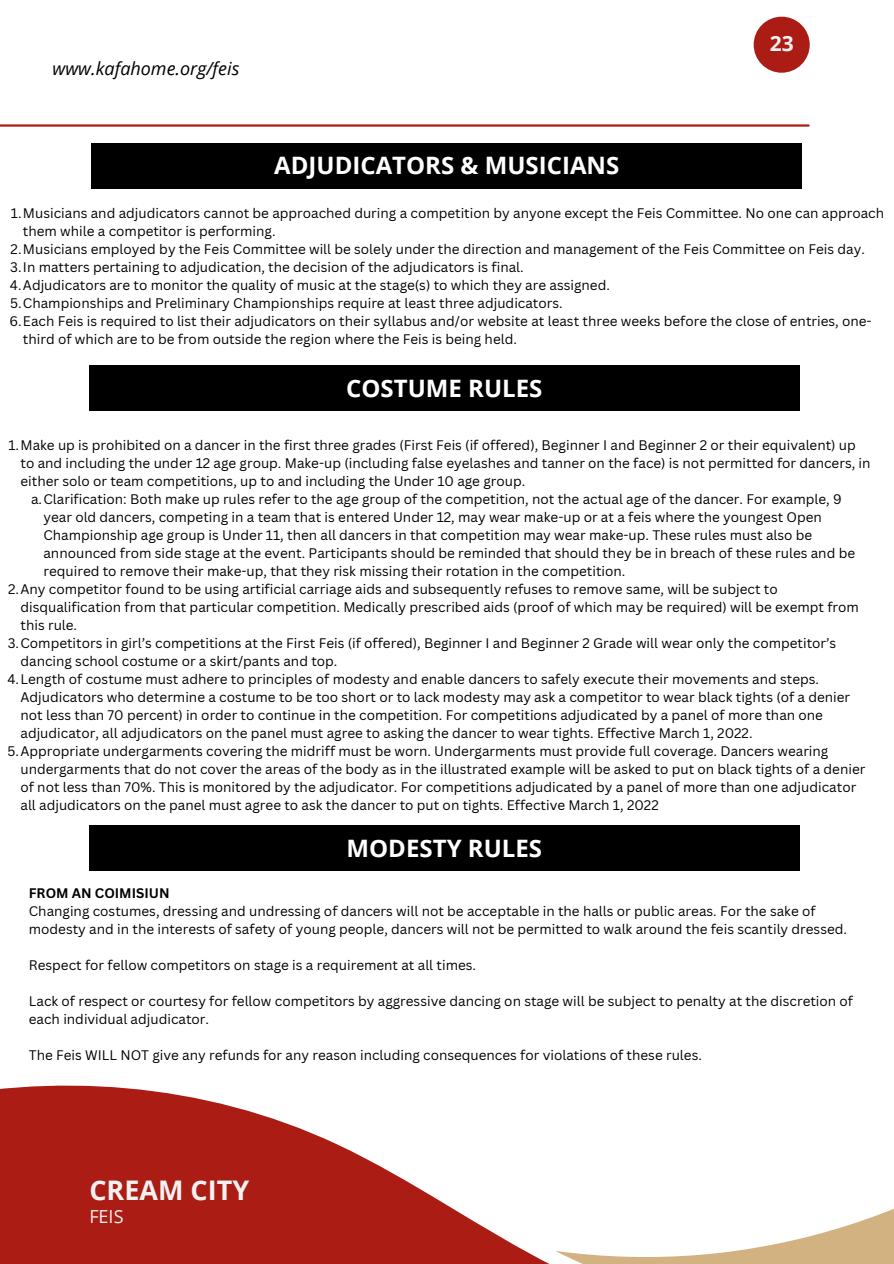
<style>
.page{position:relative;width:894px;height:1264px;background:#fff}
.page>*{position:absolute;margin:0;border:0;box-sizing:border-box;transform-origin:0 0}
.t1{font:700 27px "Open Sans";color:#f1f1f1}
.t2{font:700 24px "Open Sans";color:#fff}
.t3{font:700 21px "Open Sans";color:#f1f1f1}
.t4{font:italic 18px "Open Sans";color:#000}
.t5{font:18px "Open Sans";color:#f1f1f1}
.t6{font:13.5px/18px "Canva Sans";color:#000}
.t7{font:700 13.5px "Canva Sans";color:#000}
</style>
<div class="page">
<hr style="left:0;top:124px;width:808px;height:3px;background:#ab1d14">
<div style="left:753px;top:17px;width:56px;height:56px;background:#ab1d14;border-radius:50%"></div>
<svg style="left:0;top:1085px;width:548px;height:178px;fill:#ab1d14"></svg>
<svg style="left:556px;top:1209px;width:337px;height:54px"></svg>
<div style="left:92px;top:143px;width:709px;height:45px;background:#000"></div>
<div style="left:89px;top:365px;width:710px;height:46px;background:#000"></div>
<div style="left:89px;top:825px;width:710px;height:45px;background:#000"></div>
<h3 class="t4" style="left:52px;top:56px;width:188px">www.kafahome.org/feis</h3>
<h2 class="t2" style="left:274px;top:149px;width:346px">ADJUDICATORS &amp; MUSICIANS</h2>
<h3 class="t3" style="left:769px;top:29px;width:25px">23</h3>
<p class="t6" style="left:11px;top:204px;width:874px">1.Musicians and adjudicators cannot be approached during a competition by anyone except the Feis Committee. No one can approach</p>
<p class="t6" style="left:23px;top:222px;width:254px">them while a competitor is performing.</p>
<p class="t6" style="left:11px;top:240px;width:855px">2.Musicians employed by the Feis Committee will be solely under the direction and management of the Feis Committee on Feis day.</p>
<p class="t6" style="left:10px;top:258px;width:515px">3.In matters pertaining to adjudication, the decision of the adjudicators is final.</p>
<p class="t6" style="left:10px;top:276px;width:601px">4.Adjudicators are to monitor the quality of music at the stage(s) to which they are assigned.</p>
<p class="t6" style="left:10px;top:294px;width:554px">5.Championships and Preliminary Championships require at least three adjudicators.</p>
<p class="t6" style="left:9px;top:312px;width:863px">6.Each Feis is required to list their adjudicators on their syllabus and/or website at least three weeks before the close of entries, one-</p>
<p class="t6" style="left:23px;top:330px;width:495px">third of which are to be from outside the region where the Feis is being held.</p>
<h2 class="t2" style="left:346px;top:371px;width:198px">COSTUME RULES</h2>
<p class="t6" style="left:8px;top:435px;width:848px">1.Make up is prohibited on a dancer in the first three grades (First Feis (if offered), Beginner I and Beginner 2 or their equivalent) up</p>
<p class="t6" style="left:20px;top:453px;width:851px">to and including the under 12 age group. Make-up (including false eyelashes and tanner on the face) is not permitted for dancers, in</p>
<p class="t6" style="left:20px;top:471px;width:506px">either solo or team competitions, up to and including the Under 10 age group.</p>
<p class="t6" style="left:31px;top:489px;width:812px">a.Clarification: Both make up rules refer to the age group of the competition, not the actual age of the dancer. For example, 9</p>
<p class="t6" style="left:43px;top:507px;width:779px">year old dancers, competing in a team that is entered Under 12, may wear make-up or at a feis where the youngest Open</p>
<p class="t6" style="left:43px;top:525px;width:770px">Championship age group is Under 11, then all dancers in that competition may wear make-up. These rules must also be</p>
<p class="t6" style="left:43px;top:543px;width:812px">announced from side stage at the event. Participants should be reminded that should they be in breach of these rules and be</p>
<p class="t6" style="left:43px;top:561px;width:583px">required to remove their make-up, that they risk missing their rotation in the competition.</p>
<p class="t6" style="left:8px;top:579px;width:770px">2.Any competitor found to be using artificial carriage aids and subsequently refuses to remove same, will be subject to</p>
<p class="t6" style="left:20px;top:597px;width:839px">disqualification from that particular competition. Medically prescribed aids (proof of which may be required) will be exempt from</p>
<p class="t6" style="left:20px;top:615px;width:58px">this rule.</p>
<p class="t6" style="left:8px;top:633px;width:829px">3.Competitors in girl’s competitions at the First Feis (if offered), Beginner I and Beginner 2 Grade will wear only the competitor’s</p>
<p class="t6" style="left:20px;top:651px;width:318px">dancing school costume or a skirt/pants and top.</p>
<p class="t6" style="left:7px;top:669px;width:813px">4.Length of costume must adhere to principles of modesty and enable dancers to safely execute their movements and steps.</p>
<p class="t6" style="left:20px;top:687px;width:831px">Adjudicators who determine a costume to be too short or to lack modesty may ask a competitor to wear black tights (of a denier</p>
<p class="t6" style="left:20px;top:705px;width:803px">not less than 70 percent) in order to continue in the competition. For competitions adjudicated by a panel of more than one</p>
<p class="t6" style="left:20px;top:723px;width:733px">adjudicator, all adjudicators on the panel must agree to asking the dancer to wear tights. Effective March 1, 2022.</p>
<p class="t6" style="left:8px;top:741px;width:822px">5.Appropriate undergarments covering the midriff must be worn. Undergarments must provide full coverage. Dancers wearing</p>
<p class="t6" style="left:20px;top:759px;width:846px">undergarments that do not cover the areas of the body as in the illustrated example will be asked to put on black tights of a denier</p>
<p class="t6" style="left:20px;top:777px;width:837px">of not less than 70%. This is monitored by the adjudicator. For competitions adjudicated by a panel of more than one adjudicator</p>
<p class="t6" style="left:20px;top:795px;width:639px">all adjudicators on the panel must agree to ask the dancer to put on tights. Effective March 1, 2022</p>
<h2 class="t2" style="left:346px;top:831px;width:197px">MODESTY RULES</h2>
<p class="t7" style="left:29px;top:883px;width:142px">FROM AN COIMISIUN</p>
<p class="t6" style="left:29px;top:901px;width:819px">Changing costumes, dressing and undressing of dancers will not be acceptable in the halls or public areas. For the sake of modesty and in the interests of safety of young people, dancers will not be permitted to walk around the feis scantily dressed.</p>
<p class="t6" style="left:29px;top:955px;width:448px">Respect for fellow competitors on stage is a requirement at all times.</p>
<p class="t6" style="left:29px;top:991px;width:825px">Lack of respect or courtesy for fellow competitors by aggressive dancing on stage will be subject to penalty at the discretion of each individual adjudicator.</p>
<p class="t6" style="left:29px;top:1045px;width:674px">The Feis WILL NOT give any refunds for any reason including consequences for violations of these rules.</p>
<h1 class="t1" style="left:89px;top:1170px;width:161px">CREAM CITY</h1>
<h3 class="t5" style="left:89px;top:1203px;width:36px">FEIS</h3>
</div>
